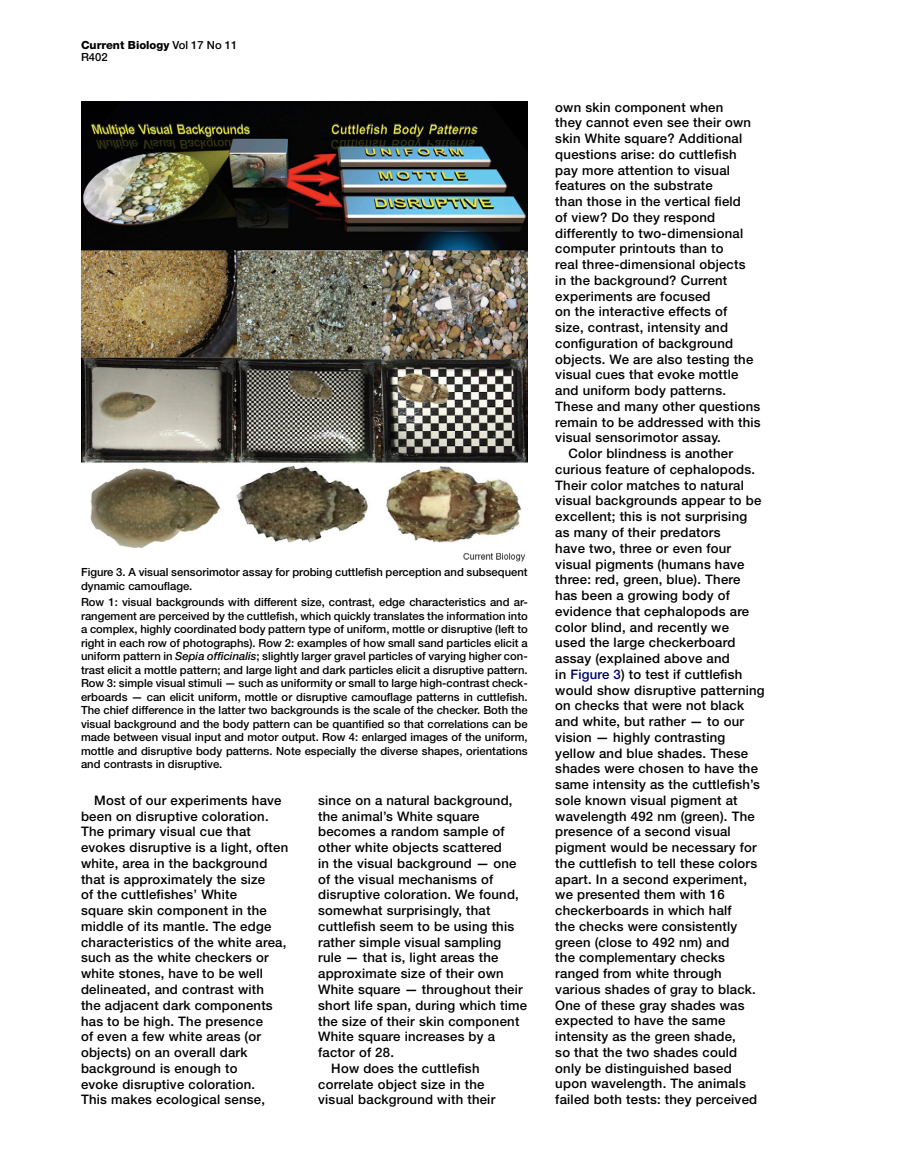
<style>
.page{position:relative;width:905px;height:1175px;background:#fff}
.page>*{position:absolute;margin:0;border:0;box-sizing:border-box;transform-origin:0 0}
.t1{font:500 13.2px/15.8px "Helvetica Neue";letter-spacing:.02em;color:#000}
.t2{font:500 11.25px/13.5px "Helvetica Neue";color:#000}
.t3{font:800 11.25px/11.2px "Helvetica Neue";color:#000}
.s1{font-weight:500}
.s2{font-style:italic}
.s3{color:#000065}
</style>
<div class="page">
<img style="left:81px;top:101px;width:446px;height:461px">
<p class="t3" style="left:81px;top:40px;width:158px">Current Biology <span class="s1">Vol 17 No 11<br>R402</span></p>
<p class="t2" style="left:81px;top:565px;width:448px">Figure 3. A visual sensorimotor assay for probing cuttlefish perception and subsequent dynamic camouflage.</p>
<p class="t2" style="left:81px;top:595px;width:448px;text-align:justify">Row 1: visual backgrounds with different size, contrast, edge characteristics and ar&shy;rangement are perceived by the cuttlefish, which quickly translates the information into a complex, highly coordinated body pattern type of uniform, mottle or disruptive (left to right in each row of photographs). Row 2: examples of how small sand particles elicit a uniform pattern in <span class="s2">Sepia officinalis</span>; slightly larger gravel particles of varying higher con&shy;trast elicit a mottle pattern; and large light and dark particles elicit a disruptive pattern.<br>Row 3: simple visual stimuli — such as uniformity or small to large high-contrast check&shy;erboards — can elicit uniform, mottle or disruptive camouflage patterns in cuttlefish.<br>The chief difference in the latter two backgrounds is the scale of the checker. Both the visual background and the body pattern can be quantified so that correlations can be made between visual input and motor output. Row 4: enlarged images of the uniform, mottle and disruptive body patterns. Note especially the diverse shapes, orientations and contrasts in disruptive.</p>
<p class="t1" style="left:81px;top:792px;width:209px;text-indent:13px">Most of our experiments have been on disruptive coloration.<br>The primary visual cue that evokes disruptive is a light, often white, area in the background that is approximately the size<br>of the cuttlefishes’ White<br>square skin component in the middle of its mantle. The edge characteristics of the white area, such as the white checkers or white stones, have to be well delineated, and contrast with<br>the adjacent dark components has to be high. The presence<br>of even a few white areas (or objects) on an overall dark background is enough to<br>evoke disruptive coloration.<br>This makes ecological sense,</p>
<p class="t1" style="left:318px;top:792px;width:196px">since on a natural background,</p>
<p class="t1" style="left:318px;top:808px;width:163px">the animal’s White square</p>
<p class="t1" style="left:318px;top:823px;width:188px">becomes a random sample of</p>
<p class="t1" style="left:318px;top:839px;width:185px">other white objects scattered</p>
<p class="t1" style="left:318px;top:855px;width:200px">in the visual background — one</p>
<p class="t1" style="left:318px;top:871px;width:177px">of the visual mechanisms of</p>
<p class="t1" style="left:318px;top:886px;width:202px">disruptive coloration. We found,</p>
<p class="t1" style="left:318px;top:902px;width:174px">somewhat surprisingly, that</p>
<p class="t1" style="left:318px;top:918px;width:198px">cuttlefish seem to be using this</p>
<p class="t1" style="left:318px;top:934px;width:185px">rather simple visual sampling</p>
<p class="t1" style="left:318px;top:949px;width:182px">rule — that is, light areas the</p>
<p class="t1" style="left:318px;top:965px;width:187px">approximate size of their own</p>
<p class="t1" style="left:318px;top:981px;width:206px">White square — throughout their</p>
<p class="t1" style="left:318px;top:997px;width:210px">short life span, during which time</p>
<p class="t1" style="left:318px;top:1012px;width:203px">the size of their skin component</p>
<p class="t1" style="left:318px;top:1028px;width:178px">White square increases by a</p>
<p class="t1" style="left:318px;top:1044px;width:77px">factor of 28.</p>
<p class="t1" style="left:331px;top:1060px;width:150px">How does the cuttlefish</p>
<p class="t1" style="left:318px;top:1075px;width:168px">correlate object size in the</p>
<p class="t1" style="left:318px;top:1091px;width:179px">visual background with their</p>
<p class="t1" style="left:555px;top:99px;width:169px">own skin component when</p>
<p class="t1" style="left:555px;top:115px;width:197px">they cannot even see their own</p>
<p class="t1" style="left:555px;top:130px;width:188px">skin White square? Additional</p>
<p class="t1" style="left:555px;top:146px;width:183px">questions arise: do cuttlefish</p>
<p class="t1" style="left:555px;top:162px;width:176px">pay more attention to visual</p>
<p class="t1" style="left:555px;top:178px;width:159px">features on the substrate</p>
<p class="t1" style="left:555px;top:193px;width:187px">than those in the vertical field</p>
<p class="t1" style="left:555px;top:209px;width:161px">of view? Do they respond</p>
<p class="t1" style="left:555px;top:225px;width:189px">differently to two-dimensional</p>
<p class="t1" style="left:555px;top:241px;width:170px">computer printouts than to</p>
<p class="t1" style="left:555px;top:256px;width:192px">real three-dimensional objects</p>
<p class="t1" style="left:555px;top:272px;width:173px">in the background? Current</p>
<p class="t1" style="left:555px;top:288px;width:157px">experiments are focused</p>
<p class="t1" style="left:555px;top:304px;width:173px">on the interactive effects of</p>
<p class="t1" style="left:555px;top:319px;width:174px">size, contrast, intensity and</p>
<p class="t1" style="left:555px;top:335px;width:179px">configuration of background</p>
<p class="t1" style="left:555px;top:351px;width:199px">objects. We are also testing the</p>
<p class="t1" style="left:555px;top:367px;width:185px">visual cues that evoke mottle</p>
<p class="t1" style="left:555px;top:382px;width:172px">and uniform body patterns.</p>
<p class="t1" style="left:555px;top:398px;width:207px">These and many other questions</p>
<p class="t1" style="left:555px;top:414px;width:207px">remain to be addressed with this</p>
<p class="t1" style="left:555px;top:430px;width:167px">visual sensorimotor assay.</p>
<p class="t1" style="left:568px;top:445px;width:166px">Color blindness is another</p>
<p class="t1" style="left:555px;top:461px;width:201px">curious feature of cephalopods.</p>
<p class="t1" style="left:555px;top:477px;width:190px">Their color matches to natural</p>
<p class="t1" style="left:555px;top:493px;width:207px">visual backgrounds appear to be</p>
<p class="t1" style="left:555px;top:508px;width:193px">excellent; this is not surprising</p>
<p class="t1" style="left:555px;top:524px;width:167px">as many of their predators</p>
<p class="t1" style="left:555px;top:540px;width:177px">have two, three or even four</p>
<p class="t1" style="left:555px;top:556px;width:191px">visual pigments (humans have</p>
<p class="t1" style="left:555px;top:571px;width:187px">three: red, green, blue). There</p>
<p class="t1" style="left:555px;top:587px;width:176px">has been a growing body of</p>
<p class="t1" style="left:555px;top:603px;width:195px">evidence that cephalopods are</p>
<p class="t1" style="left:555px;top:619px;width:175px">color blind, and recently we</p>
<p class="t1" style="left:555px;top:634px;width:182px">used the large checkerboard</p>
<p class="t1" style="left:555px;top:650px;width:176px">assay (explained above and</p>
<p class="t1" style="left:555px;top:666px;width:189px">in <span class="s3">Figure 3</span>) to test if cuttlefish</p>
<p class="t1" style="left:555px;top:682px;width:211px">would show disruptive patterning</p>
<p class="t1" style="left:555px;top:697px;width:190px">on checks that were not black</p>
<p class="t1" style="left:555px;top:713px;width:190px">and white, but rather — to our</p>
<p class="t1" style="left:555px;top:729px;width:172px">vision — highly contrasting</p>
<p class="t1" style="left:555px;top:745px;width:194px">yellow and blue shades. These</p>
<p class="t1" style="left:555px;top:760px;width:204px">shades were chosen to have the</p>
<p class="t1" style="left:555px;top:776px;width:206px">same intensity as the cuttlefish’s</p>
<p class="t1" style="left:555px;top:792px;width:184px">sole known visual pigment at</p>
<p class="t1" style="left:555px;top:808px;width:201px">wavelength 492 nm (green). The</p>
<p class="t1" style="left:555px;top:823px;width:177px">presence of a second visual</p>
<p class="t1" style="left:555px;top:839px;width:203px">pigment would be necessary for</p>
<p class="t1" style="left:555px;top:855px;width:203px">the cuttlefish to tell these colors</p>
<p class="t1" style="left:555px;top:871px;width:193px">apart. In a second experiment,</p>
<p class="t1" style="left:555px;top:886px;width:171px">we presented them with 16</p>
<p class="t1" style="left:555px;top:902px;width:178px">checkerboards in which half</p>
<p class="t1" style="left:555px;top:918px;width:183px">the checks were consistently</p>
<p class="t1" style="left:555px;top:934px;width:176px">green (close to 492 nm) and</p>
<p class="t1" style="left:555px;top:949px;width:171px">the complementary checks</p>
<p class="t1" style="left:555px;top:965px;width:168px">ranged from white through</p>
<p class="t1" style="left:555px;top:981px;width:202px">various shades of gray to black.</p>
<p class="t1" style="left:555px;top:997px;width:191px">One of these gray shades was</p>
<p class="t1" style="left:555px;top:1012px;width:172px">expected to have the same</p>
<p class="t1" style="left:555px;top:1028px;width:182px">intensity as the green shade,</p>
<p class="t1" style="left:555px;top:1044px;width:183px">so that the two shades could</p>
<p class="t1" style="left:555px;top:1060px;width:178px">only be distinguished based</p>
<p class="t1" style="left:555px;top:1075px;width:192px">upon wavelength. The animals</p>
<p class="t1" style="left:555px;top:1091px;width:203px">failed both tests: they perceived</p>
</div>
